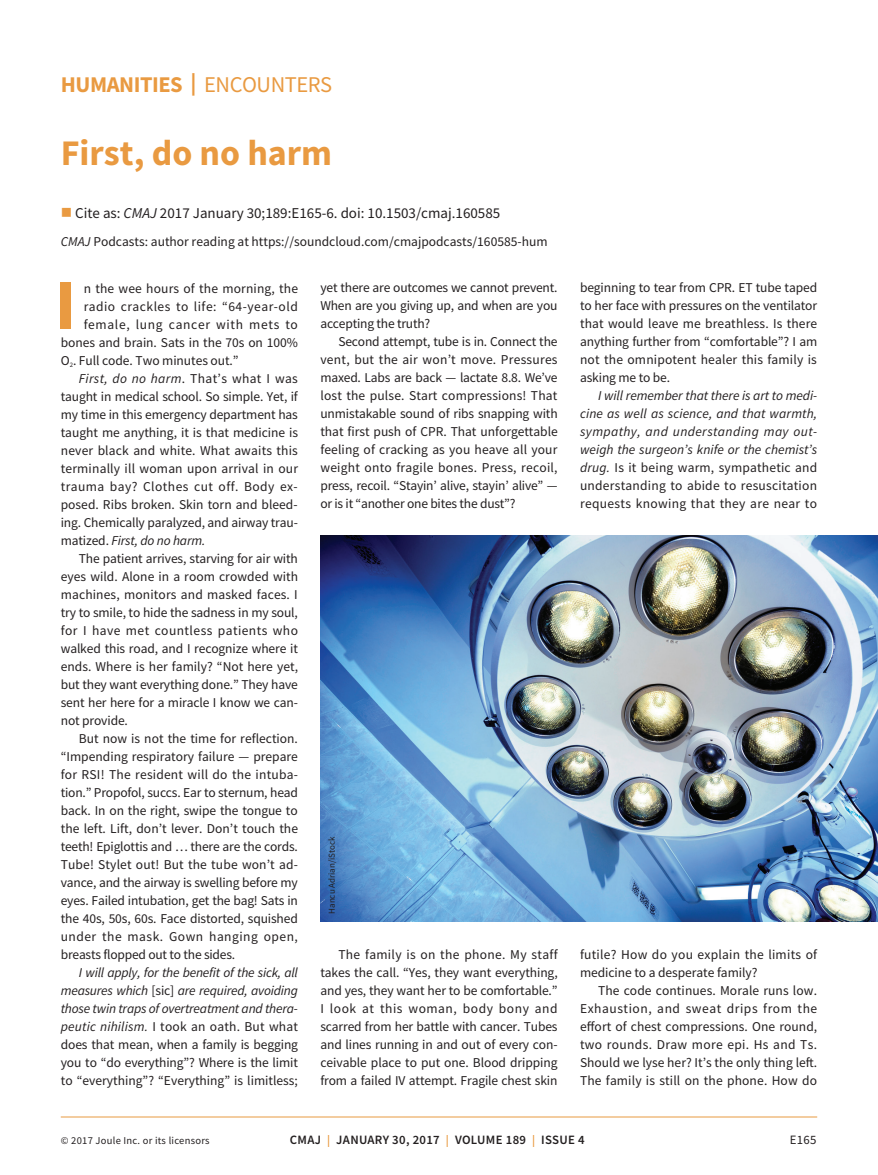
<style>
.page{position:relative;width:878px;height:1175px;background:#fff}
.page>*{position:absolute;margin:0;border:0;box-sizing:border-box;transform-origin:0 0}
.t1{font:700 70.65px "Source Sans Pro";color:#e99a41}
.t2{font:700 36px "Source Sans Pro";color:#e99a41}
.t3{font:700 22.5px "Source Sans Pro";letter-spacing:-.02em;color:#e99a41}
.t4{font:15px "Source Sans Pro";color:#231f20}
.t5{font:13.5px/18px "Source Sans Pro";letter-spacing:-.005em;color:#231f20;text-align:justify}
.t6{font:italic 13.5px/18px "Source Sans Pro";color:#231f20;text-align:justify}
.t7{font:13.5px "Source Sans Pro";letter-spacing:.015em;color:#231f20}
.t8{font:13.5px "Source Sans Pro";letter-spacing:.035em;color:#231f20}
.t9{font:13.5px/18px "Source Sans Pro";letter-spacing:.02em;color:#231f20}
.t10{font:13.5px "Source Sans Pro";letter-spacing:.03em;color:#231f20}
.t11{font:13.5px "Source Sans Pro";letter-spacing:.025em;color:#231f20}
.t12{font:13.5px "Source Sans Pro";letter-spacing:.05em;color:#231f20}
.t13{font:600 12.75px "Source Sans Pro";letter-spacing:.025em;color:#231f20}
.t14{font:12.75px "Source Sans Pro";color:#231f20}
.t15{font:10.5px "Source Sans Pro";letter-spacing:.025em;color:#231f20}
.t16{font:9px "Source Sans Pro";color:#231f20}
.s1{font-weight:400}
.s2{color:#e99a41}
.s3{font-style:italic}
.s4{font-style:normal}
.s5{font-size:12px;color:#e99a41}
</style>
<div class="page">
<hr style="left:61px;top:1116px;width:756px;height:1px;background:#e99a41">
<img style="left:320px;top:536px;width:558px;height:385px">
<h3 class="t3" style="left:61px;top:69px;width:273px">HUMANITIES | <span class="s1">ENCOUNTERS</span></h3>
<h2 class="t2" style="left:61px;top:129px;width:273px">First, do no harm</h2>
<p class="t4" style="left:61px;top:203px;width:441px"><span class="s2">■</span> Cite as: <span class="s3">CMAJ</span> 2017 January 30;189:E165-6. doi: 10.1503/cmaj.160585</p>
<p class="t5" style="left:61px;top:232px;width:488px"><span class="s3">CMAJ</span> Podcasts: author reading at https://soundcloud.com/cmajpodcasts/160585-hum</p>
<h1 class="t1" style="left:55px;top:257px;width:23px">I</h1>
<p class="t5" style="left:84px;top:279px;width:216px">n the wee hours of the morning, the</p>
<p class="t8" style="left:84px;top:297px;width:216px">radio crackles to life: “64-year-old</p>
<p class="t12" style="left:84px;top:315px;width:216px">female, lung cancer with mets to</p>
<p class="t5" style="left:61px;top:333px;width:239px">bones and brain. Sats in the 70s on 100%</p>
<p class="t5" style="left:61px;top:351px;width:179px">O<sub>2</sub>. Full code. Two minutes out.”</p>
<p class="t11" style="left:79px;top:369px;width:221px"><span class="s3">First, do no harm</span>. That’s what I was</p>
<p class="t5" style="left:61px;top:387px;width:238px">taught in medical school. So simple. Yet, if</p>
<p class="t5" style="left:61px;top:405px;width:238px">my time in this emergency department has</p>
<p class="t5" style="left:61px;top:423px;width:239px">taught me anything, it is that medicine is</p>
<p class="t7" style="left:61px;top:441px;width:238px">never black and white. What awaits this</p>
<p class="t7" style="left:61px;top:459px;width:239px">terminally ill woman upon arrival in our</p>
<p class="t8" style="left:61px;top:477px;width:238px">trauma bay? Clothes cut off. Body ex-</p>
<p class="t5" style="left:61px;top:495px;width:238px">posed. Ribs broken. Skin torn and bleed-</p>
<p class="t5" style="left:61px;top:513px;width:239px">ing. Chemically paralyzed, and airway trau-</p>
<p class="t6" style="left:61px;top:531px;width:146px"><span class="s4">matized.</span> First, do no harm.</p>
<p class="t5" style="left:79px;top:549px;width:221px">The patient arrives, starving for air with</p>
<p class="t5" style="left:61px;top:567px;width:239px">eyes wild. Alone in a room crowded with</p>
<p class="t5" style="left:61px;top:585px;width:238px">machines, monitors and masked faces. I</p>
<p class="t5" style="left:61px;top:603px;width:239px">try to smile, to hide the sadness in my soul,</p>
<p class="t10" style="left:61px;top:621px;width:239px">for I have met countless patients who</p>
<p class="t5" style="left:61px;top:639px;width:239px">walked this road, and I recognize where it</p>
<p class="t5" style="left:61px;top:657px;width:239px">ends. Where is her family? “Not here yet,</p>
<p class="t5" style="left:61px;top:675px;width:239px">but they want everything done.” They have</p>
<p class="t5" style="left:61px;top:693px;width:239px">sent her here for a miracle I know we can-</p>
<p class="t5" style="left:61px;top:711px;width:69px">not provide.</p>
<p class="t5" style="left:79px;top:729px;width:221px">But now is not the time for reflection.</p>
<p class="t5" style="left:61px;top:747px;width:239px">“Impending respiratory failure — prepare</p>
<p class="t7" style="left:61px;top:765px;width:238px">for RSI! The resident will do the intuba-</p>
<p class="t5" style="left:61px;top:783px;width:239px">tion.” Propofol, succs. Ear to sternum, head</p>
<p class="t5" style="left:61px;top:801px;width:238px">back. In on the right, swipe the tongue to</p>
<p class="t5" style="left:61px;top:819px;width:239px">the left. Lift, don’t lever. Don’t touch the</p>
<p class="t5" style="left:61px;top:837px;width:238px">teeth! Epiglottis and … there are the cords.</p>
<p class="t5" style="left:61px;top:855px;width:238px">Tube! Stylet out! But the tube won’t ad-</p>
<p class="t5" style="left:61px;top:873px;width:238px">vance, and the airway is swelling before my</p>
<p class="t5" style="left:61px;top:891px;width:238px">eyes. Failed intubation, get the bag! Sats in</p>
<p class="t5" style="left:61px;top:909px;width:239px">the 40s, 50s, 60s. Face distorted, squished</p>
<p class="t8" style="left:61px;top:927px;width:239px">under the mask. Gown hanging open,</p>
<p class="t5" style="left:61px;top:945px;width:176px">breasts flopped out to the sides.</p>
<p class="t5" style="left:61px;top:963px;width:239px;text-indent:18px"><span class="s3">I will apply, for the benefit of the sick, all measures which</span> [sic] <span class="s3">are required, avoiding those twin traps of overtreatment and thera&shy;peutic nihilism.</span> I took an oath. But what does that mean, when a family is begging you to “do everything”? Where is the limit to “everything”? “Everything” is limitless;</p>
<p class="t5" style="left:320px;top:279px;width:238px">yet there are outcomes we cannot prevent.<br>When are you giving up, and when are you accepting the truth?</p>
<p class="t5" style="left:320px;top:333px;width:239px;text-indent:18px">Second attempt, tube is in. Connect the vent, but the air won’t move. Pressures maxed. Labs are back — lactate 8.8. We’ve lost the pulse. Start compressions! That unmistakable sound of ribs snapping with that first push of CPR. That unforgettable feeling of cracking as you heave all your weight onto fragile bones. Press, recoil, press, recoil. “Stayin’ alive, stayin’ alive” — or is it “another one bites the dust”?</p>
<p class="t16" style="left:326px;top:914px;width:79px;rotate:-90deg">Hancu Adrian/iStock</p>
<p class="t5" style="left:320px;top:945px;width:239px;text-indent:18px">The family is on the phone. My staff takes the call. “Yes, they want everything, and yes, they want her to be comfortable.” I look at this woman, body bony and scarred from her battle with cancer. Tubes and lines running in and out of every con&shy;ceivable place to put one. Blood dripping from a failed IV attempt. Fragile chest skin</p>
<p class="t5" style="left:580px;top:279px;width:239px">beginning to tear from CPR. ET tube taped to her face with pressures on the ventilator that would leave me breathless. Is there anything further from “comfortable”? I am not the omnipotent healer this family is asking me to be.</p>
<p class="t6" style="left:580px;top:387px;width:239px;text-indent:18px">I will remember that there is art to medi&shy;cine as well as science, and that warmth, sympathy, and understanding may out&shy;weigh the surgeon’s knife or the chemist’s drug. <span class="s4">Is it being warm, sympathetic and understanding to abide to resuscitation requests knowing that they are near to</span></p>
<p class="t9" style="left:580px;top:945px;width:238px">futile? How do you explain the limits of medicine to a desperate family?</p>
<p class="t5" style="left:580px;top:981px;width:239px;text-indent:18px">The code continues. Morale runs low.<br>Exhaustion, and sweat drips from the effort of chest compressions. One round, two rounds. Draw more epi. Hs and Ts.<br>Should we lyse her? It’s the only thing left.<br>The family is still on the phone. How do</p>
<p class="t15" style="left:61px;top:1134px;width:150px">© 2017 Joule Inc. or its licensors</p>
<p class="t13" style="left:290px;top:1131px;width:296px">CMAJ <span class="s5">|</span> JANUARY 30, 2017 <span class="s5">|</span> VOLUME 189 <span class="s5">|</span> ISSUE 4</p>
<p class="t14" style="left:789px;top:1132px;width:28px">E165</p>
</div>
